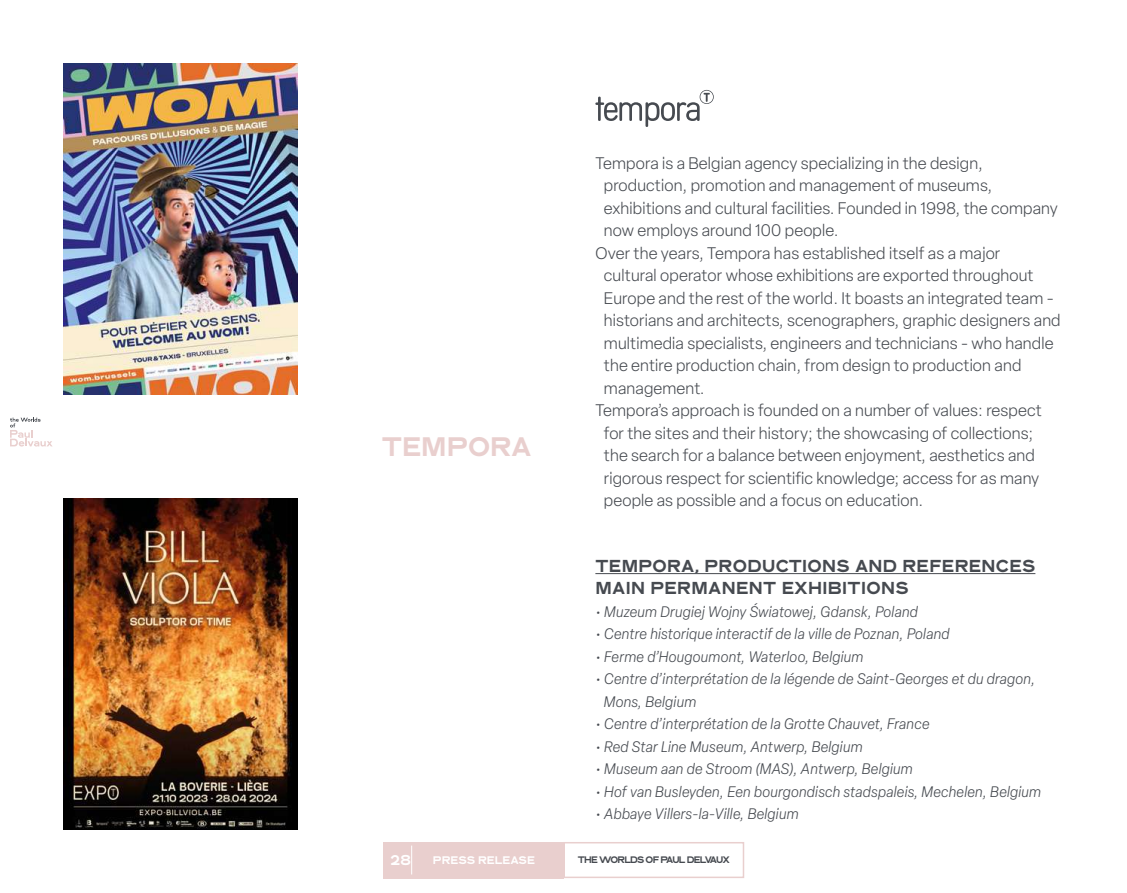
<style>
.page{position:relative;width:1127px;height:893px;background:#fff}
.page>*{position:absolute;margin:0;border:0;box-sizing:border-box;transform-origin:0 0}
.t1{font:25.5px "Neuf Taille Douce";color:#e9cfce}
.t2{font:300 16.5px "Elza";letter-spacing:.01em;color:#464a50}
.t3{font:16.5px/22.5px "Neuf Taille Douce";letter-spacing:.02em;color:#464a50}
.t4{font:italic 300 15px/22.5px "Elza";letter-spacing:.02em;color:#464a50}
.t5{font:13.5px "Neuf Taille Douce";color:#fff}
.t6{font:10.5px "Neuf Taille Douce";color:#fff}
.t7{font:9px "Neuf Taille Douce";letter-spacing:-.085em;color:#464a50}
</style>
<div class="page">
<div style="left:383px;top:842px;width:180px;height:36px;background:#e9cfce"></div>
<div style="left:563px;top:842px;width:181px;height:36px;border:2px solid #e9cfce"></div>
<svg style="left:411px;top:846px;width:1px;height:28px"></svg>
<svg style="left:10px;top:418px;width:42px;height:28px"></svg>
<hr style="left:595px;top:573px;width:440px;height:1px;background:#464a50">
<svg style="left:595px;top:90px;width:119px;height:37px"></svg>
<img style="left:64px;top:64px;width:234px;height:331px">
<img style="left:64px;top:498px;width:234px;height:331px">
<h1 class="t1" style="left:382px;top:431px;width:151px">TEMPORA</h1>
<p class="t2" style="left:595px;top:152px;width:389px">Tempora is a Belgian agency specializing in the design,</p>
<p class="t2" style="left:604px;top:175px;width:390px">production, promotion and management of museums,</p>
<p class="t2" style="left:604px;top:197px;width:455px">exhibitions and cultural facilities. Founded in 1998, the company</p>
<p class="t2" style="left:604px;top:220px;width:236px">now employs around 100 people.</p>
<p class="t2" style="left:595px;top:242px;width:406px">Over the years, Tempora has established itself as a major</p>
<p class="t2" style="left:604px;top:265px;width:431px">cultural operator whose exhibitions are exported throughout</p>
<p class="t2" style="left:604px;top:287px;width:451px">Europe and the rest of the world. It boasts an integrated team -</p>
<p class="t2" style="left:604px;top:310px;width:458px">historians and architects, scenographers, graphic designers and</p>
<p class="t2" style="left:604px;top:332px;width:451px">multimedia specialists, engineers and technicians - who handle</p>
<p class="t2" style="left:604px;top:355px;width:419px">the entire production chain, from design to production and</p>
<p class="t2" style="left:604px;top:377px;width:102px">management.</p>
<p class="t2" style="left:595px;top:400px;width:448px">Tempora’s approach is founded on a number of values: respect</p>
<p class="t2" style="left:604px;top:422px;width:431px">for the sites and their history; the showcasing of collections;</p>
<p class="t2" style="left:604px;top:445px;width:432px">the search for a balance between enjoyment, aesthetics and</p>
<p class="t2" style="left:604px;top:467px;width:437px">rigorous respect for scientific knowledge; access for as many</p>
<p class="t2" style="left:604px;top:490px;width:321px">people as possible and a focus on education.</p>
<p class="t3" style="left:595px;top:555px;width:441px">TEMPORA, PRODUCTIONS AND REFERENCES<br>MAIN PERMANENT EXHIBITIONS</p>
<p class="t4" style="left:595px;top:600px;width:324px">• Muzeum Drugiej Wojny Światowej, Gdansk, Poland</p>
<p class="t4" style="left:595px;top:622px;width:356px">• Centre historique interactif de la ville de Poznan, Poland</p>
<p class="t4" style="left:595px;top:645px;width:270px">• Ferme d’Hougoumont, Waterloo, Belgium</p>
<p class="t4" style="left:604px;top:667px;width:433px;text-indent:-9px">• Centre d’interprétation de la légende de Saint-Georges et du dragon,<br>Mons, Belgium</p>
<p class="t4" style="left:595px;top:712px;width:336px">• Centre d’interprétation de la Grotte Chauvet, France</p>
<p class="t4" style="left:595px;top:735px;width:269px">• Red Star Line Museum, Antwerp, Belgium</p>
<p class="t4" style="left:595px;top:757px;width:319px">• Museum aan de Stroom (MAS), Antwerp, Belgium</p>
<p class="t4" style="left:595px;top:780px;width:447px">• Hof van Busleyden, Een bourgondisch stadspaleis, Mechelen, Belgium</p>
<p class="t4" style="left:595px;top:802px;width:205px">• Abbaye Villers-la-Ville, Belgium</p>
<p class="t5" style="left:391px;top:852px;width:22px">28</p>
<p class="t6" style="left:433px;top:854px;width:103px">PRESS RELEASE</p>
<p class="t7" style="left:578px;top:855px;width:154px">THE WORLDS OF PAUL DELVAUX</p>
</div>
